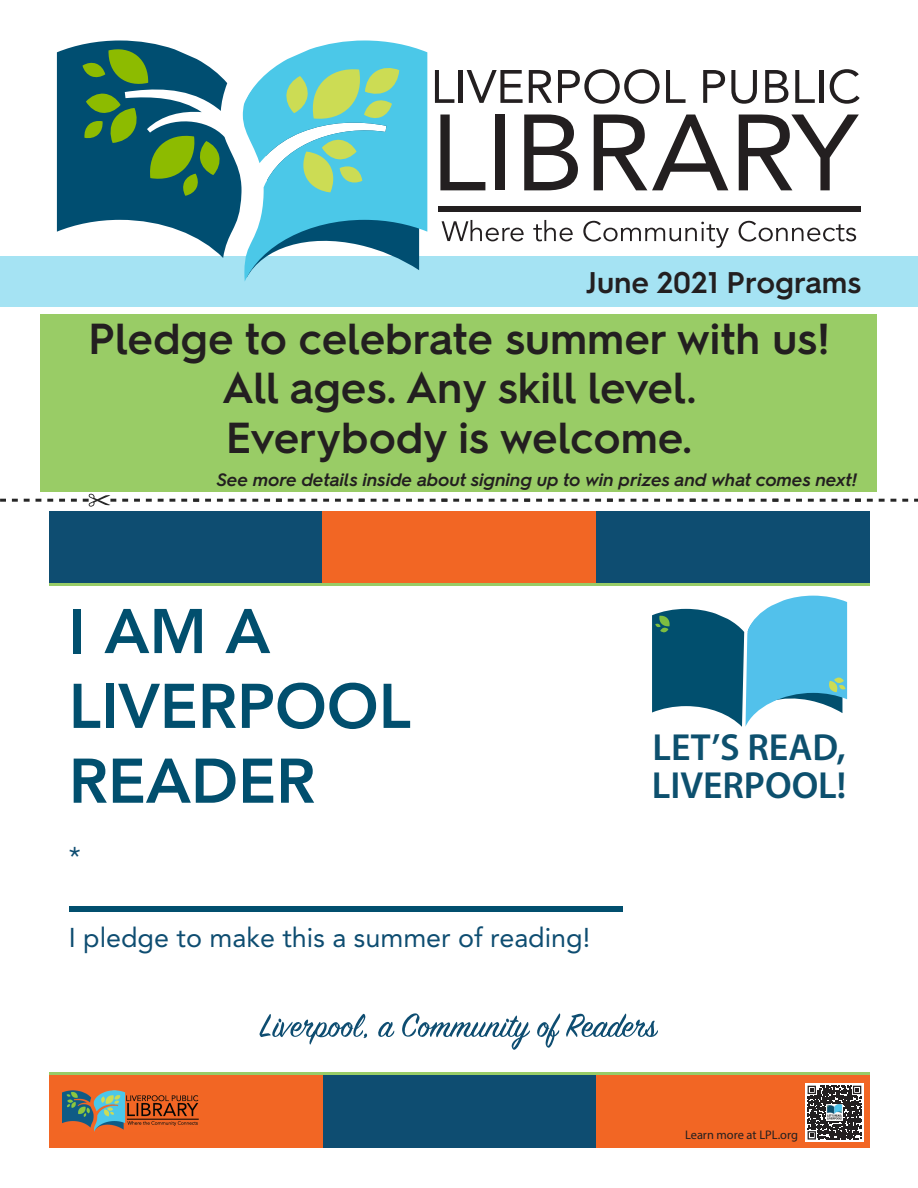
<style>
.page{position:relative;width:918px;height:1188px;background:#fff}
.page>*{position:absolute;margin:0;border:0;box-sizing:border-box;transform-origin:0 0}
.t1{font:800 62.4px/74.8px "Avenir";color:#014f6e}
.t2{font:600 43.5px/49.5px "Hurme Geometric Sans 2";color:#231f20}
.t3{font:600 37.8px/37.8px "Myriad Pro";color:#0d506e}
.t4{font:600 30px "Hurme Geometric Sans 2";color:#231f20}
.t5{font:27px "Avenir";color:#0e4d71}
.t6{font:italic 600 18px "Hurme Geometric Sans 2";color:#231f20}
.t7{font:12.45px "Myriad Pro";color:#231f20}
</style>
<div class="page">
<div style="left:0;top:256px;width:918px;height:51px;background:#a5e3f3"></div>
<div style="left:40px;top:314px;width:838px;height:177px;background:#9c6"></div>
<svg style="left:435px;top:70px;width:19px;height:33px"></svg>
<hr style="left:459px;top:70px;width:4px;height:33px;background:#231f20">
<svg style="left:467px;top:70px;width:56px;height:33px"></svg>
<svg style="left:529px;top:70px;width:23px;height:33px"></svg>
<svg style="left:558px;top:69px;width:102px;height:35px"></svg>
<svg style="left:666px;top:70px;width:20px;height:33px"></svg>
<svg style="left:703px;top:70px;width:22px;height:33px"></svg>
<svg style="left:731px;top:70px;width:26px;height:34px"></svg>
<svg style="left:765px;top:70px;width:23px;height:33px"></svg>
<svg style="left:795px;top:70px;width:20px;height:33px"></svg>
<hr style="left:819px;top:70px;width:4px;height:33px;background:#231f20">
<svg style="left:830px;top:69px;width:30px;height:35px"></svg>
<svg style="left:440px;top:115px;width:45px;height:75px"></svg>
<div style="left:496px;top:115px;width:9px;height:75px;background:#231f20"></div>
<svg style="left:524px;top:115px;width:54px;height:75px"></svg>
<svg style="left:594px;top:115px;width:134px;height:75px"></svg>
<svg style="left:739px;top:115px;width:120px;height:75px"></svg>
<svg style="left:442px;top:220px;width:82px;height:21px"></svg>
<svg style="left:533px;top:220px;width:40px;height:21px"></svg>
<svg style="left:583px;top:221px;width:146px;height:27px"></svg>
<svg style="left:739px;top:221px;width:117px;height:21px"></svg>
<div style="left:438px;top:206px;width:423px;height:6px;background:#231f20"></div>
<svg style="left:244px;top:49px;width:183px;height:232px;fill:#4bc8e8"></svg>
<svg style="left:57px;top:41px;width:362px;height:237px"></svg>
<svg style="left:181px;top:499px;width:6px;height:3px"></svg>
<svg style="left:158px;top:499px;width:17px;height:3px"></svg>
<svg style="left:146px;top:499px;width:6px;height:3px"></svg>
<svg style="left:134px;top:499px;width:6px;height:3px"></svg>
<svg style="left:122px;top:499px;width:6px;height:3px"></svg>
<svg style="left:83px;top:494px;width:33px;height:13px"></svg>
<svg style="left:71px;top:499px;width:6px;height:3px"></svg>
<svg style="left:59px;top:499px;width:6px;height:3px"></svg>
<svg style="left:47px;top:499px;width:6px;height:3px"></svg>
<svg style="left:36px;top:499px;width:5px;height:3px"></svg>
<svg style="left:24px;top:499px;width:6px;height:3px"></svg>
<svg style="left:12px;top:499px;width:6px;height:3px"></svg>
<svg style="left:0;top:499px;width:6px;height:3px"></svg>
<svg style="left:264px;top:499px;width:6px;height:3px"></svg>
<svg style="left:252px;top:499px;width:6px;height:3px"></svg>
<svg style="left:241px;top:499px;width:5px;height:3px"></svg>
<svg style="left:229px;top:499px;width:6px;height:3px"></svg>
<svg style="left:217px;top:499px;width:6px;height:3px"></svg>
<svg style="left:205px;top:499px;width:6px;height:3px"></svg>
<svg style="left:193px;top:499px;width:6px;height:3px"></svg>
<svg style="left:347px;top:499px;width:6px;height:3px"></svg>
<svg style="left:335px;top:499px;width:6px;height:3px"></svg>
<svg style="left:323px;top:499px;width:6px;height:3px"></svg>
<svg style="left:311px;top:499px;width:6px;height:3px"></svg>
<svg style="left:300px;top:499px;width:5px;height:3px"></svg>
<svg style="left:288px;top:499px;width:6px;height:3px"></svg>
<svg style="left:276px;top:499px;width:6px;height:3px"></svg>
<svg style="left:418px;top:499px;width:6px;height:3px"></svg>
<svg style="left:406px;top:499px;width:6px;height:3px"></svg>
<svg style="left:394px;top:499px;width:6px;height:3px"></svg>
<svg style="left:371px;top:499px;width:17px;height:3px"></svg>
<svg style="left:359px;top:499px;width:6px;height:3px"></svg>
<svg style="left:512px;top:499px;width:6px;height:3px"></svg>
<svg style="left:489px;top:499px;width:17px;height:3px"></svg>
<svg style="left:477px;top:499px;width:6px;height:3px"></svg>
<svg style="left:465px;top:499px;width:6px;height:3px"></svg>
<svg style="left:453px;top:499px;width:6px;height:3px"></svg>
<svg style="left:430px;top:499px;width:17px;height:3px"></svg>
<svg style="left:595px;top:499px;width:6px;height:3px"></svg>
<svg style="left:583px;top:499px;width:6px;height:3px"></svg>
<svg style="left:572px;top:499px;width:5px;height:3px"></svg>
<svg style="left:560px;top:499px;width:6px;height:3px"></svg>
<svg style="left:548px;top:499px;width:6px;height:3px"></svg>
<svg style="left:536px;top:499px;width:6px;height:3px"></svg>
<svg style="left:524px;top:499px;width:6px;height:3px"></svg>
<svg style="left:678px;top:499px;width:6px;height:3px"></svg>
<svg style="left:666px;top:499px;width:6px;height:3px"></svg>
<svg style="left:654px;top:499px;width:6px;height:3px"></svg>
<svg style="left:642px;top:499px;width:6px;height:3px"></svg>
<svg style="left:631px;top:499px;width:5px;height:3px"></svg>
<svg style="left:619px;top:499px;width:6px;height:3px"></svg>
<svg style="left:607px;top:499px;width:6px;height:3px"></svg>
<svg style="left:749px;top:499px;width:6px;height:3px"></svg>
<svg style="left:737px;top:499px;width:6px;height:3px"></svg>
<svg style="left:725px;top:499px;width:6px;height:3px"></svg>
<svg style="left:702px;top:499px;width:17px;height:3px"></svg>
<svg style="left:690px;top:499px;width:6px;height:3px"></svg>
<svg style="left:843px;top:499px;width:6px;height:3px"></svg>
<svg style="left:820px;top:499px;width:17px;height:3px"></svg>
<svg style="left:808px;top:499px;width:6px;height:3px"></svg>
<svg style="left:796px;top:499px;width:6px;height:3px"></svg>
<svg style="left:784px;top:499px;width:6px;height:3px"></svg>
<svg style="left:761px;top:499px;width:17px;height:3px"></svg>
<svg style="left:914px;top:499px;width:4px;height:3px"></svg>
<svg style="left:902px;top:499px;width:6px;height:3px"></svg>
<svg style="left:879px;top:499px;width:17px;height:3px"></svg>
<svg style="left:867px;top:499px;width:6px;height:3px"></svg>
<svg style="left:855px;top:499px;width:6px;height:3px"></svg>
<svg style="left:259px;top:1013px;width:399px;height:37px"></svg>
<div style="left:49px;top:511px;width:273px;height:74px;background:#0e4d71"></div>
<div style="left:597px;top:511px;width:273px;height:74px;background:#0e4d71"></div>
<div style="left:323px;top:511px;width:273px;height:74px;background:#f26624"></div>
<div style="left:323px;top:1074px;width:273px;height:73px;background:#0e4d71"></div>
<div style="left:596px;top:1074px;width:274px;height:73px;background:#f26624"></div>
<div style="left:49px;top:1074px;width:273px;height:73px;background:#f26624"></div>
<svg style="left:652px;top:596px;width:195px;height:131px"></svg>
<div style="left:69px;top:907px;width:553px;height:5px;background:#014f6e"></div>
<img style="left:63px;top:1090px;width:135px;height:41px">
<hr style="left:49px;top:1072px;width:821px;height:3px;background:#98cc67">
<hr style="left:49px;top:583px;width:821px;height:3px;background:#98cc67">
<svg style="left:805px;top:1083px;width:59px;height:59px"></svg>
<svg style="left:808px;top:1086px;width:53px;height:54px;background:#565354"></svg>
<img style="left:827px;top:1105px;width:15px;height:15px">
<p class="t4" style="left:586px;top:261px;width:277px">June 2021 Programs</p>
<p class="t2" style="left:88px;top:311px;width:743px">Pledge to celebrate summer with us!</p>
<p class="t2" style="left:222px;top:360px;width:476px">All ages. Any skill level.<br>Everybody is welcome.</p>
<p class="t6" style="left:217px;top:467px;width:642px">See more details inside about signing up to win prizes and what comes next!</p>
<p class="t1" style="left:69px;top:594px;width:344px">I AM A<br>LIVERPOOL<br>READER</p>
<p class="t5" style="left:69px;top:835px;width:13px">*</p>
<p class="t5" style="left:69px;top:916px;width:523px">I pledge to make this a summer of reading!</p>
<p class="t3" style="left:652px;top:727px;width:196px">LET’S READ,<br>LIVERPOOL!</p>
<p class="t7" style="left:685px;top:1127px;width:115px">Learn more at LPL.org</p>
</div>
